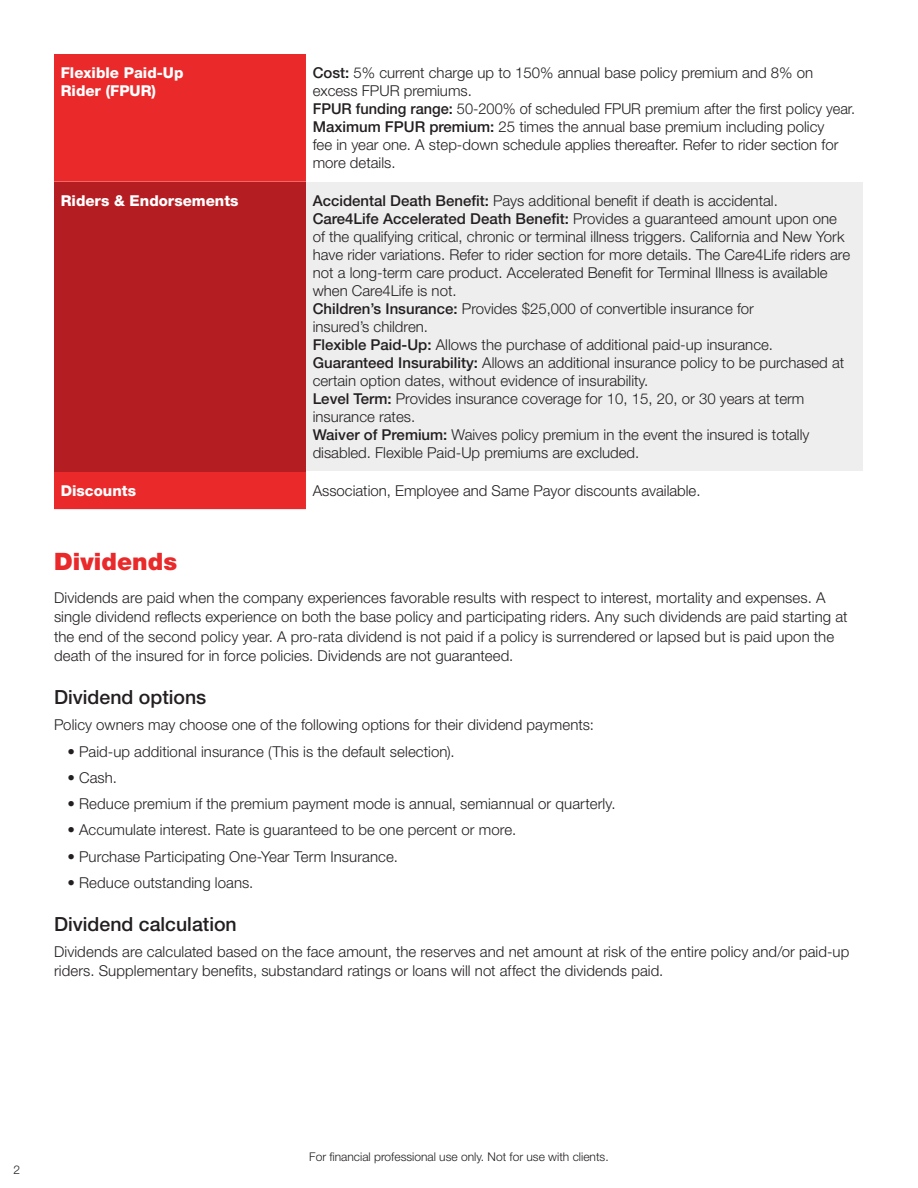
<style>
.page{position:relative;width:918px;height:1188px;background:#fff}
.page>*{position:absolute;margin:0;border:0;box-sizing:border-box;transform-origin:0 0}
.t1{font:900 24px "Helvetica Neue LT Std";letter-spacing:.005em;color:#e9292a}
.subhead{font:500 19.5px "Helvetica Neue LT Std";color:#231f20}
.Body_copy_10{font:300 15px/18px "Helvetica Neue LT Std";color:#231f20}
.Body_copy_10-2{font:800 15px "Helvetica Neue LT Std";color:#fff}
.t2{font:300 12px "Helvetica Neue LT Std";color:#231f20}
.s1{font-weight:500}
</style>
<div class="page">
<div style="left:54px;top:54px;width:252px;height:455px;background:#e9292a"></div>
<div style="left:54px;top:182px;width:252px;height:289px;background:#b41e23"></div>
<div style="left:306px;top:182px;width:556px;height:289px;background:#eeeeef"></div>
<p class="Body_copy_10-2" style="left:61px;top:64px;width:124px">Flexible Paid-Up</p>
<p class="Body_copy_10-2" style="left:61px;top:82px;width:97px">Rider (FPUR)</p>
<p class="Body_copy_10" style="left:313px;top:64px;width:502px"><span class="s1">Cost:</span> 5% current charge up to 150% annual base policy premium and 8% on excess FPUR premiums.</p>
<p class="Body_copy_10" style="left:313px;top:100px;width:544px"><span class="s1">FPUR funding range:</span> 50-200% of scheduled FPUR premium after the first policy year.</p>
<p class="Body_copy_10" style="left:313px;top:118px;width:527px"><span class="s1">Maximum FPUR premium:</span> 25 times the annual base premium including policy fee in year one. A step-down schedule applies thereafter. Refer to rider section for more details.</p>
<p class="Body_copy_10-2" style="left:61px;top:192px;width:179px">Riders &amp; Endorsements</p>
<p class="Body_copy_10" style="left:313px;top:191px;width:467px"><span class="s1">Accidental Death Benefit:</span> Pays additional benefit if death is accidental.</p>
<p class="Body_copy_10" style="left:313px;top:209px;width:539px"><span class="s1">Care4Life Accelerated Death Benefit:</span> Provides a guaranteed amount upon one of the qualifying critical, chronic or terminal illness triggers. California and New York have rider variations. Refer to rider section for more details. The Care4Life riders are not a long-term care product. Accelerated Benefit for Terminal Illness is available when Care4Life is not.</p>
<p class="Body_copy_10" style="left:313px;top:299px;width:443px"><span class="s1">Children’s Insurance:</span> Provides $25,000 of convertible insurance for insured’s children.</p>
<p class="Body_copy_10" style="left:313px;top:335px;width:462px"><span class="s1">Flexible Paid-Up:</span> Allows the purchase of additional paid-up insurance.</p>
<p class="Body_copy_10" style="left:313px;top:353px;width:533px"><span class="s1">Guaranteed Insurability:</span> Allows an additional insurance policy to be purchased at certain option dates, without evidence of insurability.</p>
<p class="Body_copy_10" style="left:313px;top:389px;width:493px"><span class="s1">Level Term:</span> Provides insurance coverage for 10, 15, 20, or 30 years at term insurance rates.</p>
<p class="Body_copy_10" style="left:313px;top:425px;width:498px"><span class="s1">Waiver of Premium:</span> Waives policy premium in the event the insured is totally disabled. Flexible Paid-Up premiums are excluded.</p>
<p class="Body_copy_10-2" style="left:61px;top:481px;width:77px">Discounts</p>
<p class="Body_copy_10" style="left:313px;top:481px;width:389px">Association, Employee and Same Payor discounts available.</p>
<p class="t1" style="left:54px;top:547px;width:125px">Dividends</p>
<p class="Body_copy_10" style="left:54px;top:587px;width:795px;line-height:19.5px">Dividends are paid when the company experiences favorable results with respect to interest, mortality and expenses. A single dividend reflects experience on both the base policy and participating riders. Any such dividends are paid starting at the end of the second policy year. A pro-rata dividend is not paid if a policy is surrendered or lapsed but is paid upon the death of the insured for in force policies. Dividends are not guaranteed.</p>
<p class="subhead" style="left:54px;top:686px;width:154px">Dividend options</p>
<p class="Body_copy_10" style="left:54px;top:716px;width:541px">Policy owners may choose one of the following options for their dividend payments:</p>
<p class="Body_copy_10" style="left:68px;top:742px;width:389px">• Paid-up additional insurance (This is the default selection).</p>
<p class="Body_copy_10" style="left:68px;top:768px;width:51px">• Cash.</p>
<p class="Body_copy_10" style="left:68px;top:794px;width:550px">• Reduce premium if the premium payment mode is annual, semiannual or quarterly.</p>
<p class="Body_copy_10" style="left:68px;top:821px;width:450px">• Accumulate interest. Rate is guaranteed to be one percent or more.</p>
<p class="Body_copy_10" style="left:68px;top:847px;width:332px">• Purchase Participating One-Year Term Insurance.</p>
<p class="Body_copy_10" style="left:68px;top:873px;width:187px">• Reduce outstanding loans.</p>
<p class="subhead" style="left:54px;top:912px;width:184px">Dividend calculation</p>
<p class="Body_copy_10" style="left:54px;top:941px;width:797px;line-height:19.5px">Dividends are calculated based on the face amount, the reserves and net amount at risk of the entire policy and/or paid-up riders. Supplementary benefits, substandard ratings or loans will not affect the dividends paid.</p>
<p class="t2" style="left:14px;top:1163px;width:8px">2</p>
<p class="t2" style="left:309px;top:1149px;width:301px">For financial professional use only. Not for use with clients.</p>
</div>
